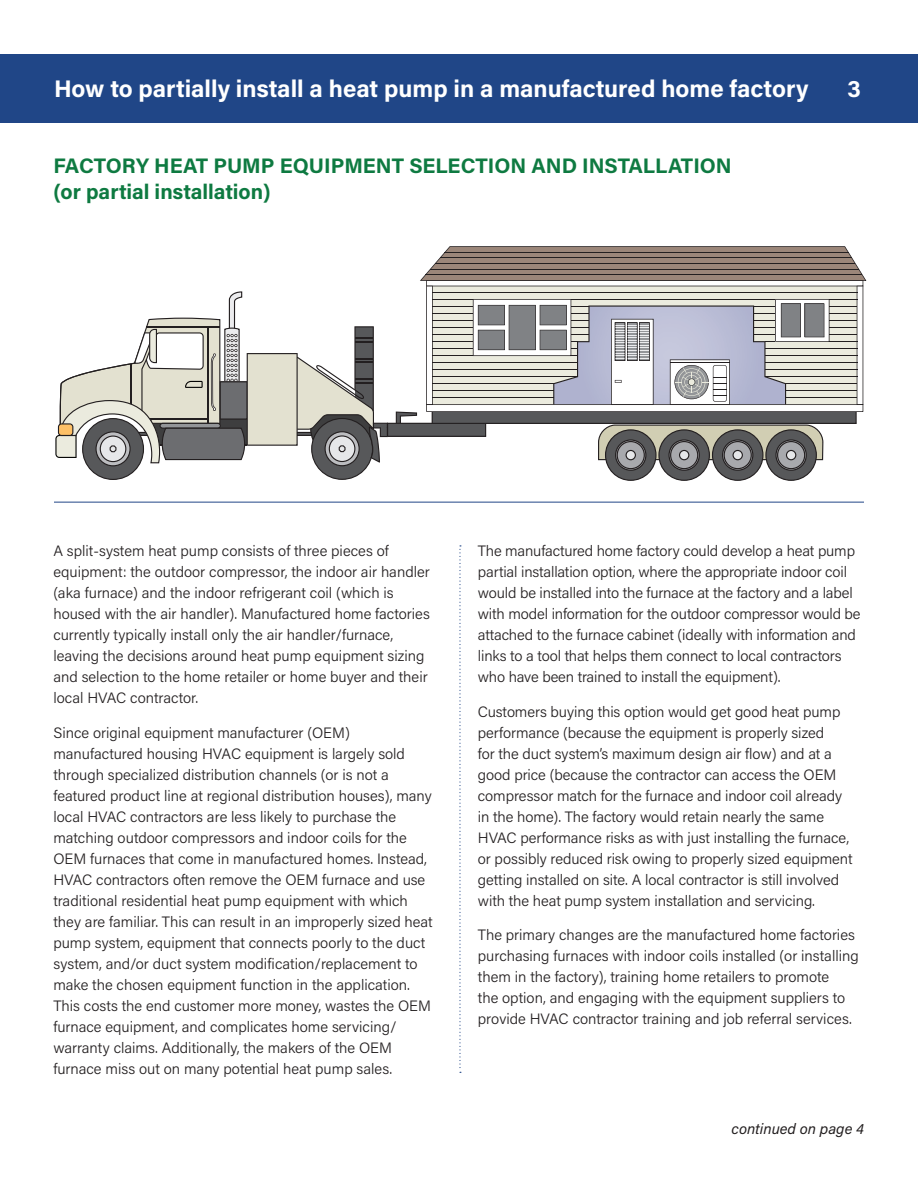
<style>
.page{position:relative;width:918px;height:1188px;background:#fff}
.page>*{position:absolute;margin:0;border:0;box-sizing:border-box;transform-origin:0 0}
.t1{font:700 24px "Acumin Pro";color:#fff}
.subhead_1{font:700 21px "Acumin Pro";color:#0e7a41}
.body_text{font:300 15px/21px "Acumin Pro";color:#231f20}
.t2{font:italic 15px "Acumin Pro";color:#231f20}
</style>
<div class="page">
<div style="left:0;top:54px;width:918px;height:68px;background:#204687"></div>
<svg style="left:459px;top:545px;width:2px;height:528px"></svg>
<svg style="left:56px;top:246px;width:810px;height:235px"></svg>
<hr style="left:54px;top:502px;width:810px;height:1px;background:#204687">
<p class="t1" style="left:54px;top:72px;width:756px">How to partially install a heat pump in a manufactured home factory</p>
<p class="t1" style="left:848px;top:72px;width:15px">3</p>
<p class="subhead_1" style="left:53px;top:151px;width:680px">FACTORY HEAT PUMP EQUIPMENT SELECTION AND INSTALLATION</p>
<p class="subhead_1" style="left:53px;top:177px;width:219px">(or partial installation)</p>
<p class="body_text" style="left:53px;top:540px;width:378px">A split-system heat pump consists of three pieces of equipment: the outdoor compressor, the indoor air handler (aka furnace) and the indoor refrigerant coil (which is housed with the air handler). Manufactured home factories currently typically install only the air handler/furnace, leaving the decisions around heat pump equipment sizing and selection to the home retailer or home buyer and their local HVAC contractor.</p>
<p class="body_text" style="left:53px;top:722px;width:381px">Since original equipment manufacturer (OEM) manufactured housing HVAC equipment is largely sold through specialized distribution channels (or is not a featured product line at regional distribution houses), many local HVAC contractors are less likely to purchase the matching outdoor compressors and indoor coils for the OEM furnaces that come in manufactured homes. Instead, HVAC contractors often remove the OEM furnace and use traditional residential heat pump equipment with which they are familiar. This can result in an improperly sized heat pump system, equipment that connects poorly to the duct system, and/or duct system modification/replacement to make the chosen equipment function in the application.<br>This costs the end customer more money, wastes the OEM furnace equipment, and complicates home servicing/ warranty claims. Additionally, the makers of the OEM furnace miss out on many potential heat pump sales.</p>
<p class="body_text" style="left:478px;top:540px;width:384px">The manufactured home factory could develop a heat pump partial installation option, where the appropriate indoor coil would be installed into the furnace at the factory and a label with model information for the outdoor compressor would be attached to the furnace cabinet (ideally with information and links to a tool that helps them connect to local contractors who have been trained to install the equipment).</p>
<p class="body_text" style="left:478px;top:701px;width:376px">Customers buying this option would get good heat pump performance (because the equipment is properly sized<br>for the duct system’s maximum design air flow) and at a good price (because the contractor can access the OEM compressor match for the furnace and indoor coil already in the home). The factory would retain nearly the same HVAC performance risks as with just installing the furnace, or possibly reduced risk owing to properly sized equipment getting installed on site. A local contractor is still involved with the heat pump system installation and servicing.</p>
<p class="body_text" style="left:478px;top:924px;width:382px">The primary changes are the manufactured home factories purchasing furnaces with indoor coils installed (or installing them in the factory), training home retailers to promote<br>the option, and engaging with the equipment suppliers to provide HVAC contractor training and job referral services.</p>
<p class="t2" style="left:732px;top:1118px;width:134px">continued on page 4</p>
</div>
